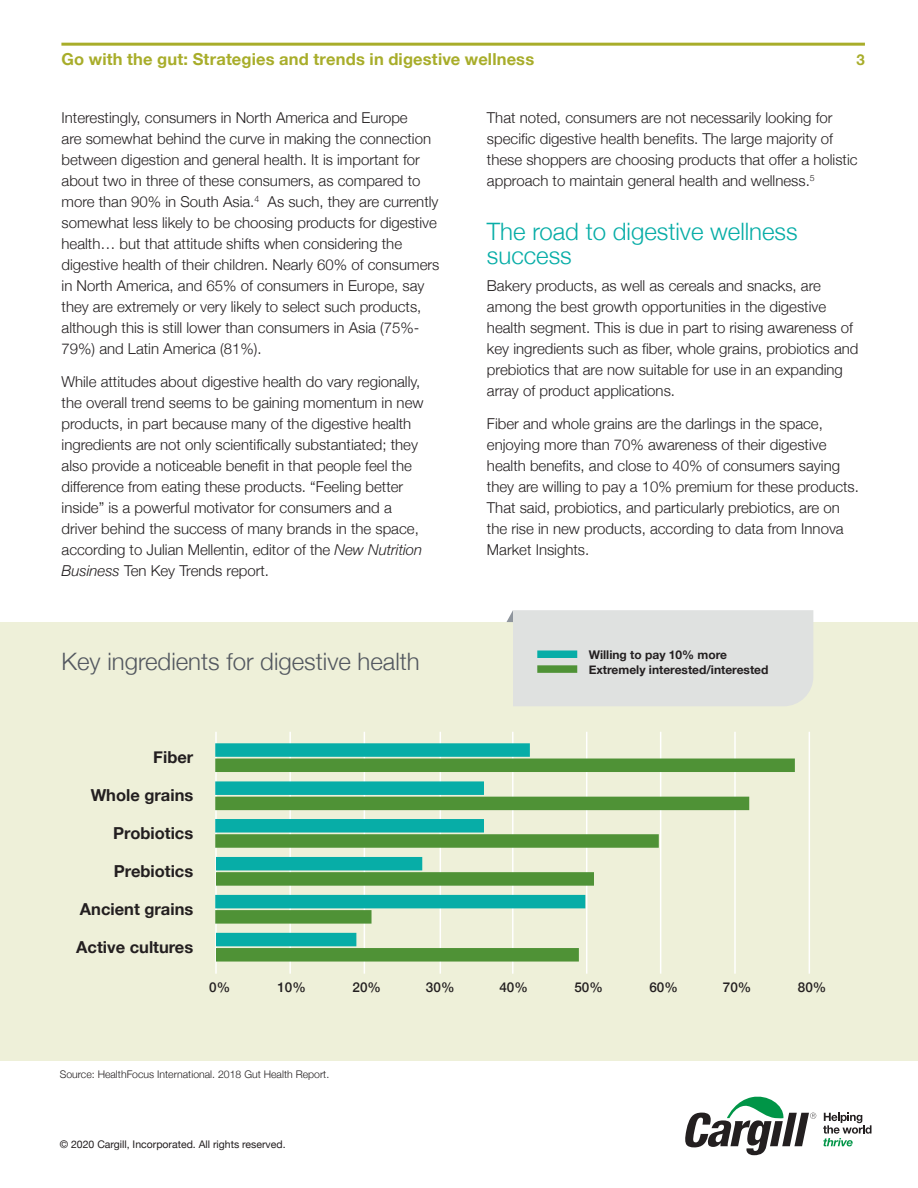
<style>
.page{position:relative;width:918px;height:1188px;background:#fff}
.page>*{position:absolute;margin:0;border:0;box-sizing:border-box;transform-origin:0 0}
.subhd-kim{font:300 24px/24px "Helvetica Neue";color:#07ada7}
.subhd-kim-2{font:300 24px "Helvetica Neue";color:#535860}
.subhd-kim-3{font:700 16.5px "Helvetica Neue";color:#231f20}
.t1{font:700 16.5px "Helvetica Neue";letter-spacing:.01em;color:#a8ad2a}
.t2{font:300 15px/21px "Helvetica Neue";color:#231f20}
.t3{font:700 15px "Helvetica Neue";color:#a8ad2a}
.subhd-kim-4{font:500 13.5px "Helvetica Neue";color:#231f20}
.subhd-kim-5{font:700 12px "Helvetica Neue";color:#231f20}
.t4{font:300 10.5px "Helvetica Neue";color:#231f20}
.t5{font:10.5px "Helvetica Neue";color:#231f20}
.s1{font-style:italic}
</style>
<div class="page">
<hr style="left:61px;top:43px;width:804px;height:3px;background:#a8ad2a">
<svg style="left:685px;top:1096px;width:131px;height:59px"></svg>
<svg style="left:823px;top:1113px;width:49px;height:33px"></svg>
<div style="left:0;top:622px;width:918px;height:439px;background:#eef0d9"></div>
<hr style="left:215px;top:732px;width:2px;height:242px;background:#fff">
<hr style="left:289px;top:732px;width:2px;height:242px;background:#fff">
<hr style="left:364px;top:732px;width:1px;height:242px;background:#fff">
<hr style="left:440px;top:732px;width:1px;height:242px;background:#fff">
<hr style="left:512px;top:732px;width:2px;height:242px;background:#fff">
<hr style="left:586px;top:732px;width:1px;height:242px;background:#fff">
<hr style="left:660px;top:732px;width:1px;height:242px;background:#fff">
<hr style="left:734px;top:732px;width:2px;height:242px;background:#fff">
<hr style="left:809px;top:732px;width:1px;height:242px;background:#fff">
<div style="left:215px;top:743px;width:315px;height:14px;background:#07ada7"></div>
<div style="left:215px;top:759px;width:580px;height:13px;background:#4f9236"></div>
<div style="left:215px;top:781px;width:269px;height:14px;background:#07ada7"></div>
<div style="left:215px;top:797px;width:534px;height:13px;background:#4f9236"></div>
<div style="left:215px;top:819px;width:269px;height:14px;background:#07ada7"></div>
<div style="left:215px;top:834px;width:444px;height:14px;background:#4f9236"></div>
<div style="left:216px;top:857px;width:206px;height:13px;background:#07ada7"></div>
<div style="left:216px;top:872px;width:378px;height:14px;background:#4f9236"></div>
<div style="left:215px;top:895px;width:370px;height:13px;background:#07ada7"></div>
<div style="left:215px;top:910px;width:157px;height:14px;background:#4f9236"></div>
<div style="left:216px;top:933px;width:140px;height:13px;background:#07ada7"></div>
<div style="left:216px;top:948px;width:363px;height:14px;background:#4f9236"></div>
<div style="left:507px;top:610px;width:306px;height:96px;background:#dfe1e0"></div>
<div style="left:537px;top:650px;width:40px;height:8px;background:#07ada7"></div>
<div style="left:537px;top:665px;width:40px;height:8px;background:#4f9236"></div>
<p class="t1" style="left:61px;top:46px;width:474px">Go with the gut: Strategies and trends in digestive wellness</p>
<p class="t3" style="left:857px;top:48px;width:10px">3</p>
<p class="t2" style="left:62px;top:106px;width:379px">Interestingly, consumers in North America and Europe<br>are somewhat behind the curve in making the connection between digestion and general health. It is important for about two in three of these consumers, as compared to more than 90% in South Asia.<sup>4</sup> As such, they are currently somewhat less likely to be choosing products for digestive health… but that attitude shifts when considering the digestive health of their children. Nearly 60% of consumers in North America, and 65% of consumers in Europe, say they are extremely or very likely to select such products, although this is still lower than consumers in Asia (75%- 79%) and Latin America (81%).</p>
<p class="t2" style="left:62px;top:370px;width:364px">While attitudes about digestive health do vary regionally, the overall trend seems to be gaining momentum in new products, in part because many of the digestive health ingredients are not only scientifically substantiated; they also provide a noticeable benefit in that people feel the difference from eating these products. “Feeling better inside” is a powerful motivator for consumers and a driver behind the success of many brands in the space, according to Julian Mellentin, editor of the <span class="s1">New Nutrition Business</span> Ten Key Trends report.</p>
<p class="subhd-kim-2" style="left:62px;top:642px;width:360px">Key ingredients for digestive health</p>
<p class="subhd-kim-3" style="left:153px;top:744px;width:42px">Fiber</p>
<p class="subhd-kim-3" style="left:91px;top:782px;width:104px">Whole grains</p>
<p class="subhd-kim-3" style="left:113px;top:820px;width:82px">Probiotics</p>
<p class="subhd-kim-3" style="left:114px;top:858px;width:81px">Prebiotics</p>
<p class="subhd-kim-3" style="left:80px;top:896px;width:115px">Ancient grains</p>
<p class="subhd-kim-3" style="left:76px;top:934px;width:119px">Active cultures</p>
<p class="t2" style="left:487px;top:106px;width:372px">That noted, consumers are not necessarily looking for specific digestive health benefits. The large majority of these shoppers are choosing products that offer a holistic approach to maintain general health and wellness.<sup>5</sup></p>
<p class="subhd-kim" style="left:487px;top:217px;width:312px">The road to digestive wellness success</p>
<p class="t2" style="left:487px;top:274px;width:373px">Bakery products, as well as cereals and snacks, are among the best growth opportunities in the digestive health segment. This is due in part to rising awareness of key ingredients such as fiber, whole grains, probiotics and prebiotics that are now suitable for use in an expanding array of product applications.</p>
<p class="t2" style="left:487px;top:412px;width:374px">Fiber and whole grains are the darlings in the space, enjoying more than 70% awareness of their digestive health benefits, and close to 40% of consumers saying they are willing to pay a 10% premium for these products.<br>That said, probiotics, and particularly prebiotics, are on the rise in new products, according to data from Innova Market Insights.</p>
<p class="subhd-kim-5" style="left:589px;top:645px;width:140px">Willing to pay 10% more</p>
<p class="subhd-kim-5" style="left:589px;top:660px;width:181px">Extremely interested/interested</p>
<p class="subhd-kim-4" style="left:209px;top:977px;width:23px">0%</p>
<p class="subhd-kim-4" style="left:277px;top:977px;width:30px">10%</p>
<p class="subhd-kim-4" style="left:352px;top:977px;width:30px">20%</p>
<p class="subhd-kim-4" style="left:426px;top:977px;width:30px">30%</p>
<p class="subhd-kim-4" style="left:499px;top:977px;width:30px">40%</p>
<p class="subhd-kim-4" style="left:574px;top:977px;width:30px">50%</p>
<p class="subhd-kim-4" style="left:649px;top:977px;width:30px">60%</p>
<p class="subhd-kim-4" style="left:723px;top:977px;width:30px">70%</p>
<p class="subhd-kim-4" style="left:798px;top:977px;width:30px">80%</p>
<p class="t4" style="left:60px;top:1066px;width:271px">Source: HealthFocus International. 2018 Gut Health Report.</p>
<p class="t5" style="left:60px;top:1136px;width:227px">© 2020 Cargill, Incorporated. All rights reserved.</p>
</div>
